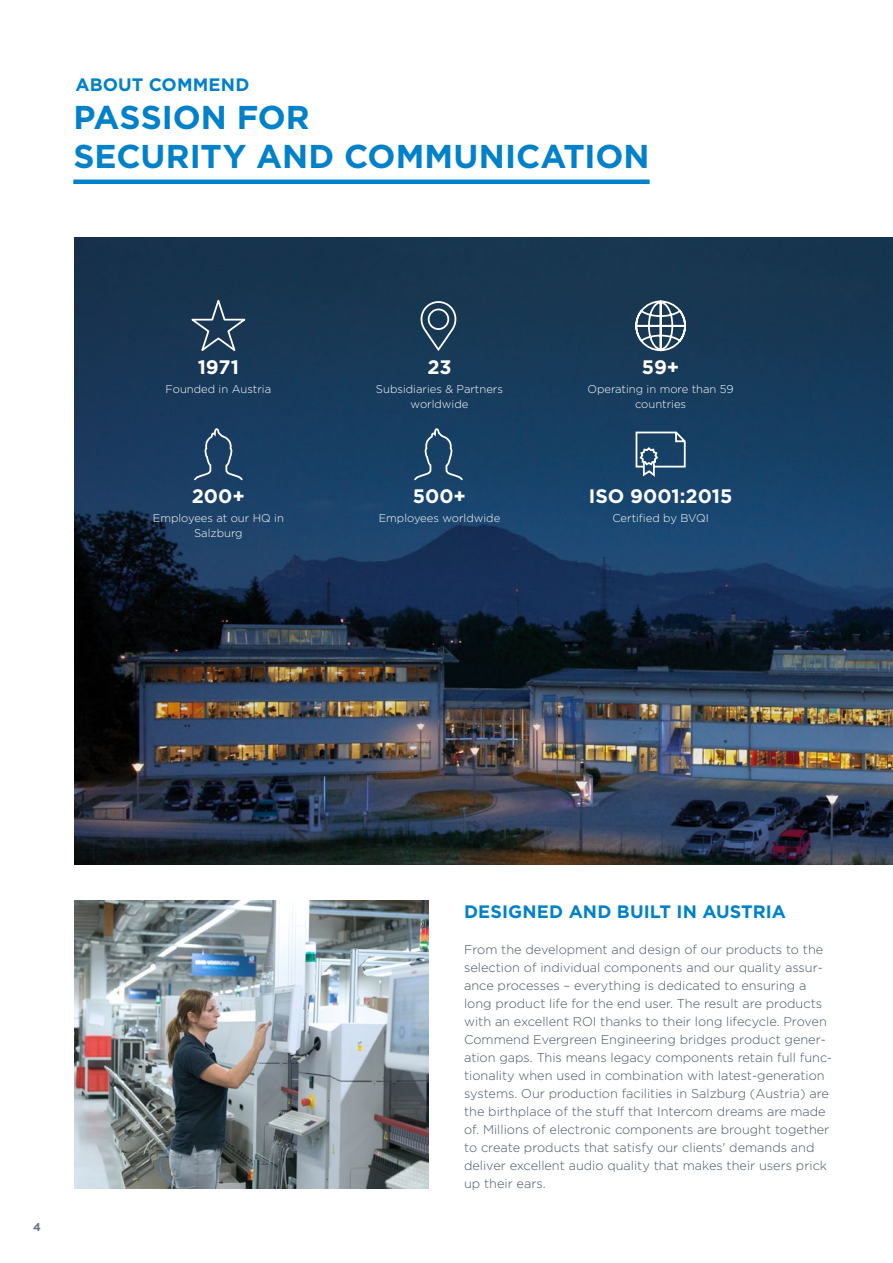
<style>
.page{position:relative;width:893px;height:1263px;background:#fff}
.page>*{position:absolute;margin:0;border:0;box-sizing:border-box;transform-origin:0 0}
.t1{font:700 33px/39px "Gotham";color:#0081c9}
.t2{font:700 19.5px "Gotham";color:#fff}
.t3{font:700 18px "Gotham";letter-spacing:.005em;color:#0081c9}
.t4{font:300 12.75px/18px "Gotham";color:#485464}
.t5{font:300 11.25px/15px "Gotham";color:#fff;text-align:center}
.t6{font:700 11.25px "Gotham";color:#697484}
</style>
<div class="page">
<img style="left:74px;top:238px;width:819px;height:626px">
<img style="left:74px;top:900px;width:355px;height:288px">
<hr style="left:73px;top:180px;width:577px;height:4px;background:#0081c9">
<svg style="left:187px;top:295px;width:63px;height:60px;background:#2d4862"></svg>
<svg style="left:420px;top:300px;width:37px;height:53px;background:#3e5a71"></svg>
<svg style="left:634px;top:237px;width:53px;height:180px;background:#2b4964"></svg>
<svg style="left:192px;top:427px;width:52px;height:55px;background:#2c4d70"></svg>
<svg style="left:412px;top:427px;width:52px;height:55px;background:#2a5072"></svg>
<svg style="left:635px;top:431px;width:52px;height:48px;background:#416482"></svg>
<h3 class="t3" style="left:75px;top:73px;width:175px">ABOUT COMMEND</h3>
<h1 class="t1" style="left:73px;top:98px;width:578px">PASSION FOR<br>SECURITY AND COMMUNICATION</h1>
<h2 class="t2" style="left:198px;top:354px;width:43px">1971</h2>
<p class="t5" style="left:166px;top:382px;width:107px">Founded in Austria</p>
<h2 class="t2" style="left:192px;top:483px;width:55px">200+</h2>
<p class="t5" style="left:153px;top:510px;width:133px">Employees at our HQ in<br>Salzburg</p>
<h2 class="t2" style="left:427px;top:354px;width:26px">23</h2>
<p class="t5" style="left:376px;top:382px;width:129px">Subsidiaries &amp; Partners worldwide</p>
<h2 class="t2" style="left:413px;top:483px;width:55px">500+</h2>
<p class="t5" style="left:379px;top:510px;width:123px">Employees worldwide</p>
<h2 class="t2" style="left:642px;top:354px;width:39px">59+</h2>
<p class="t5" style="left:587px;top:382px;width:148px">Operating in more than 59 countries</p>
<h2 class="t2" style="left:589px;top:483px;width:145px">ISO 9001:2015</h2>
<p class="t5" style="left:612px;top:510px;width:98px">Certified by BVQI</p>
<p class="t6" style="left:33px;top:1219px;width:9px">4</p>
<h3 class="t3" style="left:464px;top:900px;width:323px">DESIGNED AND BUILT IN AUSTRIA</h3>
<p class="t4" style="left:464px;top:940px;width:370px">From the development and design of our products to the selection of individual components and our quality assur&shy;ance processes – everything is dedicated to ensuring a long product life for the end user. The result are products with an excellent ROI thanks to their long lifecycle. Proven Commend Evergreen Engineering bridges product gener&shy;ation gaps. This means legacy components retain full func&shy;tionality when used in combination with latest-generation systems. Our production facilities in Salzburg (Austria) are the birthplace of the stuff that Intercom dreams are made of. Millions of electronic components are brought together to create products that satisfy our clients' demands and deliver excellent audio quality that makes their users prick up their ears.</p>
</div>
